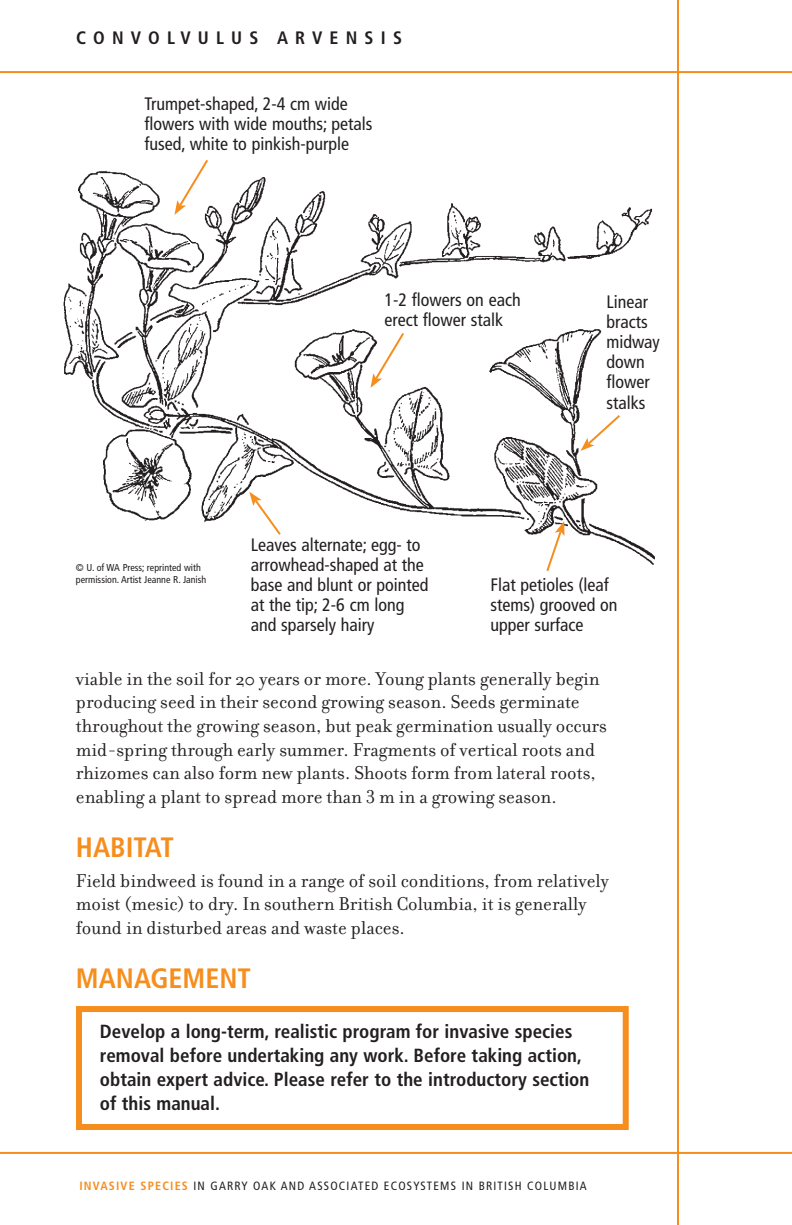
<style>
.page{position:relative;width:792px;height:1225px;background:#fff}
.page>*{position:absolute;margin:0;border:0;box-sizing:border-box;transform-origin:0 0}
.Heads{font:700 condensed 28px "Frutiger";color:#f68e1e}
.Body_before_head{font:20px/23.6px "Filosofia";color:#231f20}
.t1{font:700 condensed 19px/24px "Frutiger";color:#231f20}
.LabelsFL{font:condensed 18px/20px "Frutiger";color:#231f20}
.t2{font:700 condensed 18px "Frutiger";letter-spacing:.4em;color:#231f20}
.t3{font:condensed 12px "Frutiger";letter-spacing:.1em;color:#231f20}
.Photo_Credits{font:condensed 10px/12px "Frutiger";color:#231f20}
.s1{font-weight:700;color:#f68e1e}
</style>
<div class="page">
<hr style="left:0;top:1151px;width:792px;height:2px;background:#f68e1e">
<hr style="left:0;top:71px;width:792px;height:2px;background:#f68e1e">
<div style="left:76px;top:1005px;width:553px;height:124px;border:6px solid #f68e1e"></div>
<img style="left:63px;top:160px;width:592px;height:405px">
<div style="left:40px;top:407px;width:36px;height:130px;background:#fff"></div>
<div style="left:616px;top:399px;width:58px;height:46px;background:#fff"></div>
<svg style="left:532px;top:521px;width:44px;height:50px"></svg>
<svg style="left:365px;top:330px;width:47px;height:60px"></svg>
<svg style="left:577px;top:412px;width:51px;height:39px"></svg>
<hr style="left:677px;top:0;width:2px;height:1224px;background:#f68e1e">
<p class="t2" style="left:76px;top:27px;width:328px">CONVOLVULUS ARVENSIS</p>
<p class="LabelsFL" style="left:144px;top:94px;width:229px">Trumpet-shaped, 2-4 cm wide flowers with wide mouths; petals fused, white to pinkish-purple</p>
<p class="LabelsFL" style="left:384px;top:290px;width:138px">1-2 flowers on each erect flower stalk</p>
<p class="LabelsFL" style="left:606px;top:292px;width:55px">Linear bracts midway down flower stalks</p>
<p class="Photo_Credits" style="left:76px;top:561px;width:132px">© U. of WA Press; reprinted with permission. Artist Jeanne R. Janish</p>
<p class="LabelsFL" style="left:251px;top:534px;width:179px">Leaves alternate; egg- to arrowhead-shaped at the base and blunt or pointed at the tip; 2-6 cm long and sparsely hairy</p>
<p class="LabelsFL" style="left:490px;top:574px;width:129px">Flat petioles (leaf stems) grooved on upper surface</p>
<p class="Body_before_head" style="left:76px;top:667px;width:532px">viable in the soil for 20 years or more. Young plants generally begin producing seed in their second growing season. Seeds germinate throughout the growing season, but peak germination usually occurs mid-spring through early summer. Fragments of vertical roots and rhizomes can also form new plants. Shoots form from lateral roots, enabling a plant to spread more than 3 m in a growing season.</p>
<p class="Heads" style="left:76px;top:830px;width:99px">HABITAT</p>
<p class="Body_before_head" style="left:76px;top:868px;width:535px">Field bindweed is found in a range of soil conditions, from relatively moist (mesic) to dry. In southern British Columbia, it is generally found in disturbed areas and waste places.</p>
<p class="Heads" style="left:76px;top:961px;width:177px">MANAGEMENT</p>
<p class="t1" style="left:100px;top:1019px;width:491px">Develop a long-term, realistic program for invasive species removal before undertaking any work. Before taking action, obtain expert advice. Please refer to the introductory section of this manual.</p>
<p class="t3" style="left:79px;top:1178px;width:509px"><span class="s1">INVASIVE SPECIES</span> IN GARRY OAK AND ASSOCIATED ECOSYSTEMS IN BRITISH COLUMBIA</p>
</div>
